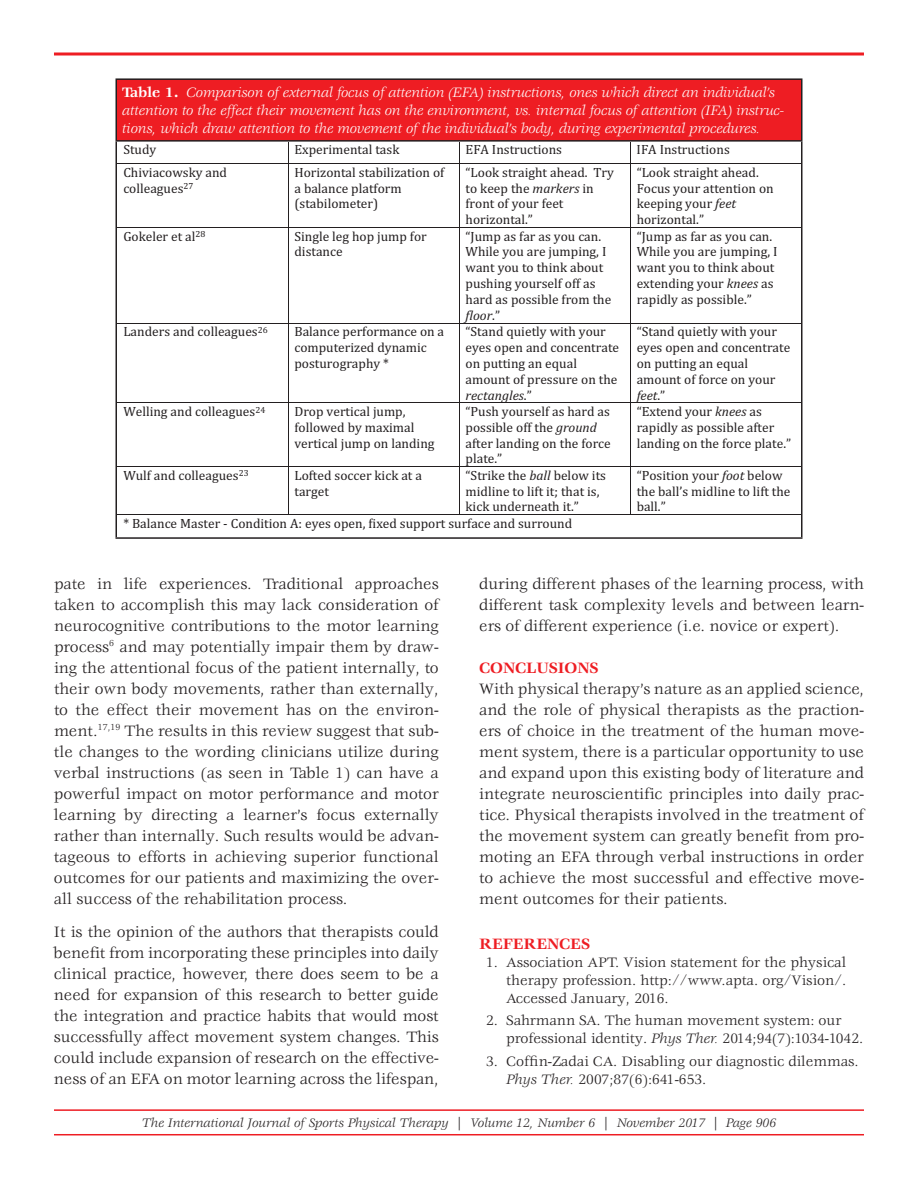
<style>
.page{position:relative;width:918px;height:1188px;background:#fff}
.page>*{position:absolute;margin:0;border:0;box-sizing:border-box;transform-origin:0 0}
.t1{font:16.5px/21px "Veljovic Std";letter-spacing:-.005em;color:#231f20;text-align:justify}
.t2{font:700 16.5px "Veljovic Std";color:#ee1d23}
.t3{font:15px/18px "Veljovic Std";color:#231f20}
.t4{font:italic 15px/18px "Veljovic Std";letter-spacing:-.005em;color:#fff}
.t5{font:13.5px/15.9px "Cambria";color:#231f20}
.t6{font:italic 13.5px "Veljovic Std";color:#231f20}
.s1{font-weight:700;font-style:normal}
.s2{font-style:italic}
</style>
<div class="page">
<hr style="left:54px;top:1109px;width:810px;height:2px;background:#ee1d23">
<hr style="left:54px;top:1134px;width:810px;height:1px;background:#ee1d23">
<svg style="left:54px;top:52px;width:810px;height:4px;background:#f25559"></svg>
<div style="left:116px;top:79px;width:686px;height:62px;background:#ee1d23"></div>
<hr style="left:116px;top:78px;width:686px;height:2px;background:#231f20">
<hr style="left:116px;top:80px;width:1px;height:60px;background:#231f20">
<hr style="left:801px;top:80px;width:1px;height:60px;background:#231f20">
<hr style="left:116px;top:140px;width:686px;height:2px;background:#231f20">
<hr style="left:116px;top:142px;width:1px;height:395px;background:#231f20">
<hr style="left:801px;top:142px;width:1px;height:395px;background:#231f20">
<hr style="left:116px;top:537px;width:686px;height:2px;background:#231f20">
<svg style="left:288px;top:142px;width:1px;height:21px"></svg>
<svg style="left:459px;top:142px;width:1px;height:21px"></svg>
<svg style="left:630px;top:142px;width:1px;height:21px"></svg>
<hr style="left:117px;top:163px;width:685px;height:1px;background:#231f20">
<hr style="left:288px;top:164px;width:1px;height:63px;background:#231f20">
<hr style="left:459px;top:164px;width:1px;height:63px;background:#231f20">
<hr style="left:630px;top:164px;width:1px;height:63px;background:#231f20">
<hr style="left:117px;top:227px;width:685px;height:1px;background:#231f20">
<hr style="left:288px;top:228px;width:1px;height:95px;background:#231f20">
<hr style="left:459px;top:228px;width:1px;height:95px;background:#231f20">
<hr style="left:630px;top:228px;width:1px;height:95px;background:#231f20">
<hr style="left:117px;top:323px;width:685px;height:1px;background:#231f20">
<hr style="left:288px;top:323px;width:1px;height:79px;background:#231f20">
<hr style="left:459px;top:323px;width:1px;height:79px;background:#231f20">
<hr style="left:630px;top:323px;width:1px;height:79px;background:#231f20">
<hr style="left:117px;top:403px;width:685px;height:1px;background:#231f20">
<hr style="left:288px;top:403px;width:1px;height:63px;background:#231f20">
<hr style="left:459px;top:403px;width:1px;height:63px;background:#231f20">
<hr style="left:630px;top:403px;width:1px;height:63px;background:#231f20">
<hr style="left:117px;top:466px;width:685px;height:1px;background:#231f20">
<hr style="left:288px;top:467px;width:1px;height:47px;background:#231f20">
<hr style="left:459px;top:467px;width:1px;height:47px;background:#231f20">
<hr style="left:630px;top:467px;width:1px;height:47px;background:#231f20">
<hr style="left:117px;top:514px;width:685px;height:1px;background:#231f20">
<p class="t4" style="left:122px;top:85px;width:663px"><span class="s1">Table 1.</span> Comparison of external focus of attention (EFA) instructions, ones which direct an individual’s attention to the effect their movement has on the environment, vs. internal focus of attention (IFA) instruc&shy;tions, which draw attention to the movement of the individual’s body, during experimental procedures.</p>
<p class="t5" style="left:123px;top:143px;width:35px">Study</p>
<p class="t5" style="left:294px;top:143px;width:106px">Experimental task</p>
<p class="t5" style="left:466px;top:143px;width:98px">EFA Instructions</p>
<p class="t5" style="left:637px;top:143px;width:95px">IFA Instructions</p>
<p class="t5" style="left:123px;top:166px;width:105px">Chiviacowsky and colleagues<sup>27</sup></p>
<p class="t5" style="left:294px;top:166px;width:151px">Horizontal stabilization of a balance platform (stabilometer)</p>
<p class="t5" style="left:466px;top:166px;width:150px">“Look straight ahead. Try to keep the <span class="s2">markers</span> in front of your feet horizontal.”</p>
<p class="t5" style="left:637px;top:166px;width:139px">“Look straight ahead.<br>Focus your attention on keeping your <span class="s2">feet </span>horizontal.”</p>
<p class="t5" style="left:123px;top:229px;width:84px">Gokeler et al<sup>28</sup></p>
<p class="t5" style="left:294px;top:230px;width:134px">Single leg hop jump for distance</p>
<p class="t5" style="left:466px;top:230px;width:147px">“Jump as far as you can.<br>While you are jumping, I want you to think about pushing yourself off as hard as possible from the <span class="s2">-loor</span>.”</p>
<p class="t5" style="left:637px;top:229px;width:142px">“Jump as far as you can.<br>While you are jumping, I want you to think about extending your <span class="s2">knees</span> as rapidly as possible.”</p>
<p class="t5" style="left:123px;top:325px;width:146px">Landers and colleagues<sup>26</sup></p>
<p class="t5" style="left:294px;top:325px;width:151px">Balance performance on a computerized dynamic posturography *</p>
<p class="t5" style="left:466px;top:325px;width:155px">“Stand quietly with your eyes open and concentrate on putting an equal amount of pressure on the <span class="s2">rectangles</span>.”</p>
<p class="t5" style="left:637px;top:325px;width:155px">“Stand quietly with your eyes open and concentrate on putting an equal amount of force on your <span class="s2">feet</span>.”</p>
<p class="t5" style="left:123px;top:405px;width:143px">Welling and colleagues<sup>24</sup></p>
<p class="t5" style="left:294px;top:405px;width:142px">Drop vertical jump, followed by maximal vertical jump on landing</p>
<p class="t5" style="left:466px;top:405px;width:147px">“Push yourself as hard as possible off the <span class="s2">ground </span>after landing on the force plate.”</p>
<p class="t5" style="left:637px;top:405px;width:156px">“Extend your <span class="s2">knees</span> as rapidly as possible after landing on the force plate.”</p>
<p class="t5" style="left:123px;top:469px;width:127px">Wulf and colleagues<sup>23</sup></p>
<p class="t5" style="left:294px;top:469px;width:129px">Lofted soccer kick at a target</p>
<p class="t5" style="left:466px;top:469px;width:142px">“Strike the <span class="s2">ball</span> below its midline to lift it; that is, kick underneath it.”</p>
<p class="t5" style="left:637px;top:469px;width:155px">“Position your <span class="s2">foot</span> below the ball’s midline to lift the ball.”</p>
<p class="t5" style="left:123px;top:517px;width:450px">* Balance Master - Condition A: eyes open, -ixed support surface and surround</p>
<p class="t1" style="left:54px;top:574px;width:386px">pate in life experiences. Traditional approaches taken to accomplish this may lack consideration of neurocognitive contributions to the motor learning process<sup>6</sup> and may potentially impair them by draw&shy;ing the attentional focus of the patient internally, to their own body movements, rather than externally, to the effect their movement has on the environ&shy;ment.<sup>17,19</sup> The results in this review suggest that sub&shy;tle changes to the wording clinicians utilize during verbal instructions (as seen in Table 1) can have a powerful impact on motor performance and motor learning by directing a learner’s focus externally rather than internally. Such results would be advan&shy;tageous to efforts in achieving superior functional outcomes for our patients and maximizing the over&shy;all success of the rehabilitation process.</p>
<p class="t1" style="left:54px;top:922px;width:386px">It is the opinion of the authors that therapists could benefit from incorporating these principles into daily clinical practice, however, there does seem to be a need for expansion of this research to better guide the integration and practice habits that would most successfully affect movement system changes. This could include expansion of research on the effective&shy;ness of an EFA on motor learning across the lifespan,</p>
<p class="t1" style="left:479px;top:574px;width:386px">during different phases of the learning process, with different task complexity levels and between learn&shy;ers of different experience (i.e. novice or expert).</p>
<p class="t2" style="left:479px;top:661px;width:121px">CONCLUSIONS</p>
<p class="t1" style="left:479px;top:679px;width:386px">With physical therapy’s nature as an applied science, and the role of physical therapists as the praction&shy;ers of choice in the treatment of the human move&shy;ment system, there is a particular opportunity to use and expand upon this existing body of literature and integrate neuroscientific principles into daily prac&shy;tice. Physical therapists involved in the treatment of the movement system can greatly benefit from pro&shy;moting an EFA through verbal instructions in order to achieve the most successful and effective move&shy;ment outcomes for their patients.</p>
<p class="t2" style="left:479px;top:937px;width:112px">REFERENCES</p>
<p class="t3" style="left:506px;top:954px;width:342px;text-align:justify;text-indent:-20px">1. Association APT. Vision statement for the physical therapy profession. http://www.apta. org/Vision/.<br>Accessed January, 2016.</p>
<p class="t3" style="left:506px;top:1013px;width:358px;text-indent:-20px">2. Sahrmann SA. The human movement system: our professional identity. <span class="s2">Phys Ther.</span> 2014;94(7):1034-1042.</p>
<p class="t3" style="left:506px;top:1053px;width:354px;text-indent:-20px">3. Coffin-Zadai CA. Disabling our diagnostic dilemmas.<br><span class="s2">Phys Ther.</span> 2007;87(6):641-653.</p>
<p class="t6" style="left:142px;top:1117px;width:636px">The International Journal of Sports Physical Therapy | Volume 12, Number 6 | November 2017 | Page 906</p>
</div>
